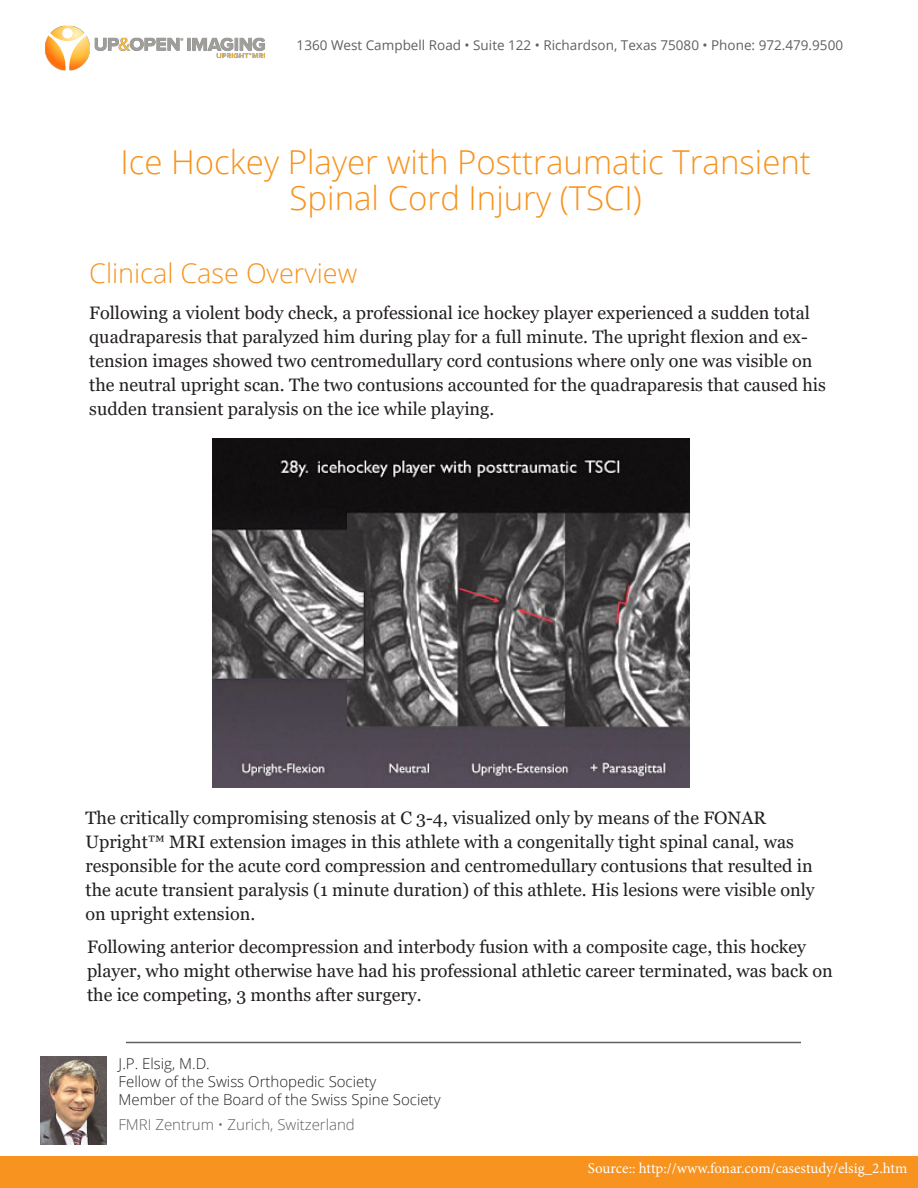
<style>
.page{position:relative;width:918px;height:1188px;background:#fff}
.page>*{position:absolute;margin:0;border:0;box-sizing:border-box;transform-origin:0 0}
.t1{font:300 33px/36px "Open Sans";color:#f7931e;text-align:center}
.t2{font:300 27px "Open Sans";color:#f7931e}
.t3{font:18px/24px "Georgia";color:#231f20}
.t4{font:300 15px "Open Sans";color:#231f20}
.t5{font:15px "Minion Pro";letter-spacing:-.005em;color:#fff}
.t6{font:300 15px "Open Sans";color:#606060}
.t7{font:13.5px "Open Sans";color:#606060}
</style>
<div class="page">
<img style="left:45px;top:25px;width:220px;height:46px">
<div style="left:0;top:1156px;width:918px;height:32px;background:#f7931e"></div>
<img style="left:40px;top:1056px;width:66px;height:88px">
<hr style="left:126px;top:1042px;width:675px;height:1px;background:#606060">
<img style="left:213px;top:438px;width:477px;height:349px">
<p class="t7" style="left:297px;top:36px;width:548px">1360 West Campbell Road • Suite 122 • Richardson, Texas 75080 • Phone: 972.479.9500</p>
<p class="t1" style="left:121px;top:143px;width:692px">Ice Hockey Player with Posttraumatic Transient<br>Spinal Cord Injury (TSCI)</p>
<p class="t2" style="left:89px;top:255px;width:269px">Clinical Case Overview</p>
<p class="t3" style="left:89px;top:301px;width:738px">Following a violent body check, a professional ice hockey player experienced a sudden total quadraparesis that paralyzed him during play for a full minute. The upright flexion and ex&shy;tension images showed two centromedullary cord contusions where only one was visible on the neutral upright scan. The two contusions accounted for the quadraparesis that caused his sudden transient paralysis on the ice while playing.</p>
<p class="t3" style="left:86px;top:806px;width:731px">The critically compromising stenosis at C 3-4, visualized only by means of the FONAR Upright™ MRI extension images in this athlete with a congenitally tight spinal canal, was responsible for the acute cord compression and centromedullary contusions that resulted in the acute transient paralysis (1 minute duration) of this athlete. His lesions were visible only on upright extension.</p>
<p class="t3" style="left:87px;top:935px;width:747px">Following anterior decompression and interbody fusion with a composite cage, this hockey player, who might otherwise have had his professional athletic career terminated, was back on the ice competing, 3 months after surgery.</p>
<p class="t4" style="left:119px;top:1053px;width:93px">J.P. Elsig, M.D.</p>
<p class="t4" style="left:119px;top:1071px;width:259px">Fellow of the Swiss Orthopedic Society</p>
<p class="t4" style="left:119px;top:1089px;width:323px">Member of the Board of the Swiss Spine Society</p>
<p class="t6" style="left:118px;top:1115px;width:238px">FMRI Zentrum • Zurich, Switzerland</p>
<p class="t5" style="left:588px;top:1159px;width:321px">Source:: http://www.fonar.com/casestudy/elsig_2.htm</p>
</div>
